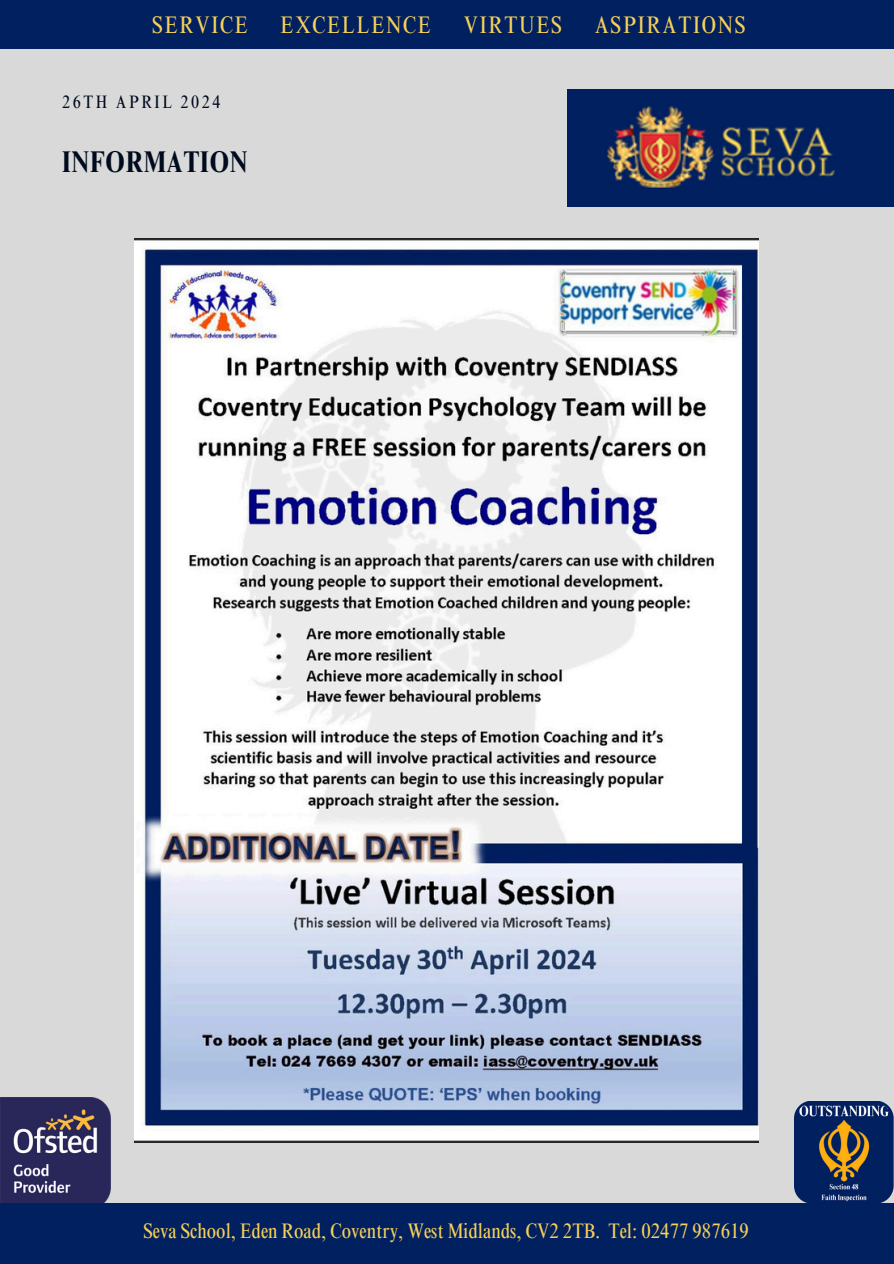
<style>
.page{position:relative;width:894px;height:1264px;background:#fff}
.page>*{position:absolute;margin:0;border:0;box-sizing:border-box;transform-origin:0 0}
.t1{font:700 condensed 30px "Times NRMT Pro";letter-spacing:.02em;color:#000b1d}
.t2{font:condensed 24px "Times NRMT Pro";letter-spacing:.07em;color:#f7d057}
.t3{font:condensed 21px "Times NRMT Pro";color:#f7d057}
.t4{font:condensed 18px "Times NRMT Pro";letter-spacing:.14em;color:#000b1d}
</style>
<div class="page">
<div style="left:0;top:0;width:893px;height:1263px;background:#d9d9d9"></div>
<img style="left:567px;top:89px;width:326px;height:117px">
<div style="left:0;top:0;width:893px;height:48px;background:#002060"></div>
<img style="left:0;top:1097px;width:110px;height:106px">
<div style="left:0;top:1203px;width:893px;height:60px;background:#002060"></div>
<svg style="left:794px;top:1101px;width:99px;height:102px;background:#2f3f60"></svg>
<img style="left:135px;top:239px;width:623px;height:903px">
<p class="t2" style="left:152px;top:16px;width:97px">SERVICE</p>
<p class="t2" style="left:280px;top:16px;width:152px">EXCELLENCE</p>
<p class="t2" style="left:463px;top:16px;width:99px">VIRTUES</p>
<p class="t2" style="left:594px;top:16px;width:152px">ASPIRATIONS</p>
<p class="t4" style="left:62px;top:95px;width:160px">26TH APRIL 2024</p>
<p class="t1" style="left:62px;top:150px;width:187px">INFORMATION</p>
<h3 class="t3" style="left:143px;top:1222px;width:606px">Seva School, Eden Road, Coventry, West Midlands, CV2 2TB. Tel: 02477 987619</h3>
</div>
